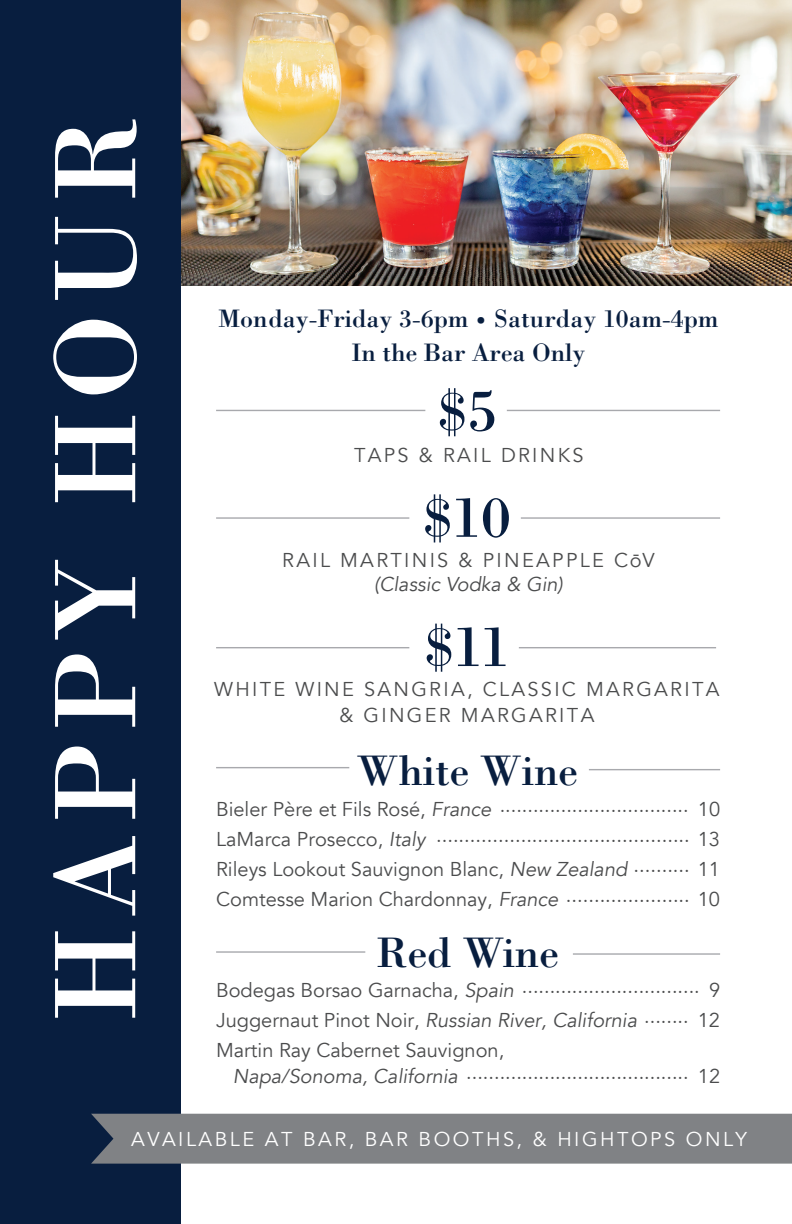
<style>
.page{position:relative;width:792px;height:1224px;background:#fff}
.page>*{position:absolute;margin:0;border:0;box-sizing:border-box;transform-origin:0 0}
.t1{font:120px "Bodoni Std";letter-spacing:.1em;color:#fff}
.t2{font:60px/129.2px "Bodoni Std";color:#081e3f}
.t3{font:44px "Bodoni Std";color:#081e3f}
.t4{font:26px/34px "Bodoni Std";color:#081e3f;text-align:center}
.t5{font:20.2px "Avenir";color:#4b4c4d}
.t6{font:20px/30px "Avenir";color:#4b4c4d}
.t7{font:20px/26px "Avenir";letter-spacing:.115em;color:#4b4c4d;text-align:center}
.t8{font:20px "Avenir";letter-spacing:.125em;color:#fff}
.t9{font:italic 20px "Avenir";color:#4b4c4d}
.s1{font-size:20px}
.s2{font-style:italic}
</style>
<div class="page">
<img style="left:180px;top:0;width:612px;height:285px">
<div style="left:0;top:0;width:180px;height:1224px;background:#081e3f"></div>
<div style="left:91px;top:1114px;width:701px;height:50px;background:#808285"></div>
<hr style="left:216px;top:517px;width:193px;height:2px;background:#a8a9ad">
<hr style="left:216px;top:410px;width:209px;height:1px;background:#a8a9ad">
<hr style="left:216px;top:647px;width:193px;height:1px;background:#a8a9ad">
<hr style="left:521px;top:517px;width:199px;height:2px;background:#a8a9ad">
<hr style="left:507px;top:410px;width:213px;height:1px;background:#a8a9ad">
<hr style="left:519px;top:647px;width:197px;height:1px;background:#a8a9ad">
<hr style="left:216px;top:767px;width:133px;height:1px;background:#a8a9ad">
<hr style="left:589px;top:769px;width:131px;height:1px;background:#a8a9ad">
<hr style="left:216px;top:951px;width:149px;height:2px;background:#a8a9ad">
<hr style="left:573px;top:953px;width:147px;height:2px;background:#a8a9ad">
<h1 class="t1" style="left:22px;top:1021px;width:906px;rotate:-90deg">HAPPY HOUR</h1>
<h3 class="t4" style="left:219px;top:301px;width:501px">Monday-Friday 3-6pm <span class="s1">•</span> Saturday 10am-4pm<br>In the Bar Area Only</h3>
<h2 class="t2" style="left:437px;top:345px;width:61px">$5</h2>
<p class="t7" style="left:354px;top:442px;width:231px">TAPS &amp; RAIL DRINKS</p>
<h2 class="t2" style="left:423px;top:451px;width:90px">$10 $11</h2>
<p class="t7" style="left:282px;top:548px;width:374px">RAIL MARTINIS &amp; PINEAPPLE Co-V</p>
<p class="t9" style="left:374px;top:573px;width:190px">(Classic Vodka &amp; Gin)</p>
<p class="t7" style="left:214px;top:677px;width:507px">WHITE WINE SANGRIA, CLASSIC MARGARITA &amp; GINGER MARGARITA</p>
<h3 class="t3" style="left:357px;top:743px;width:223px">White Wine</h3>
<p class="t6" style="left:216px;top:790px;width:506px">Bieler Père et Fils Rosé, <span class="s2">France</span> .................................. 10</p>
<p class="t5" style="left:216px;top:823px;width:505px"><sub>LaMarca</sub> <sub>Prosecco,</sub> <sub>Italy</sub> ............................................. <sub>13</sub></p>
<p class="t6" style="left:216px;top:854px;width:506px">Rileys Lookout Sauvignon Blanc, <span class="s2">New Zealand</span> <sup>..........</sup> 11<br>Comtesse Marion Chardonnay, <span class="s2">France</span> <sup>......................</sup> 10</p>
<h3 class="t3" style="left:376px;top:926px;width:184px">Red Wine</h3>
<p class="t6" style="left:216px;top:970px;width:506px;line-height:34px">Bodegas Borsao Garnacha, <span class="s2">Spain</span> ................................ 9<br>Juggernaut Pinot Noir, <span class="s2">Russian River, California</span> ........ 12</p>
<p class="t6" style="left:233px;top:1040px;width:489px;line-height:22px;text-indent:-17px">Martin Ray Cabernet Sauvignon,<br><span class="s2">Napa/Sonoma, California</span> ........................................ 12</p>
<p class="t8" style="left:131px;top:1127px;width:617px">AVAILABLE AT BAR, BAR BOOTHS, &amp; HIGHTOPS ONLY</p>
</div>
